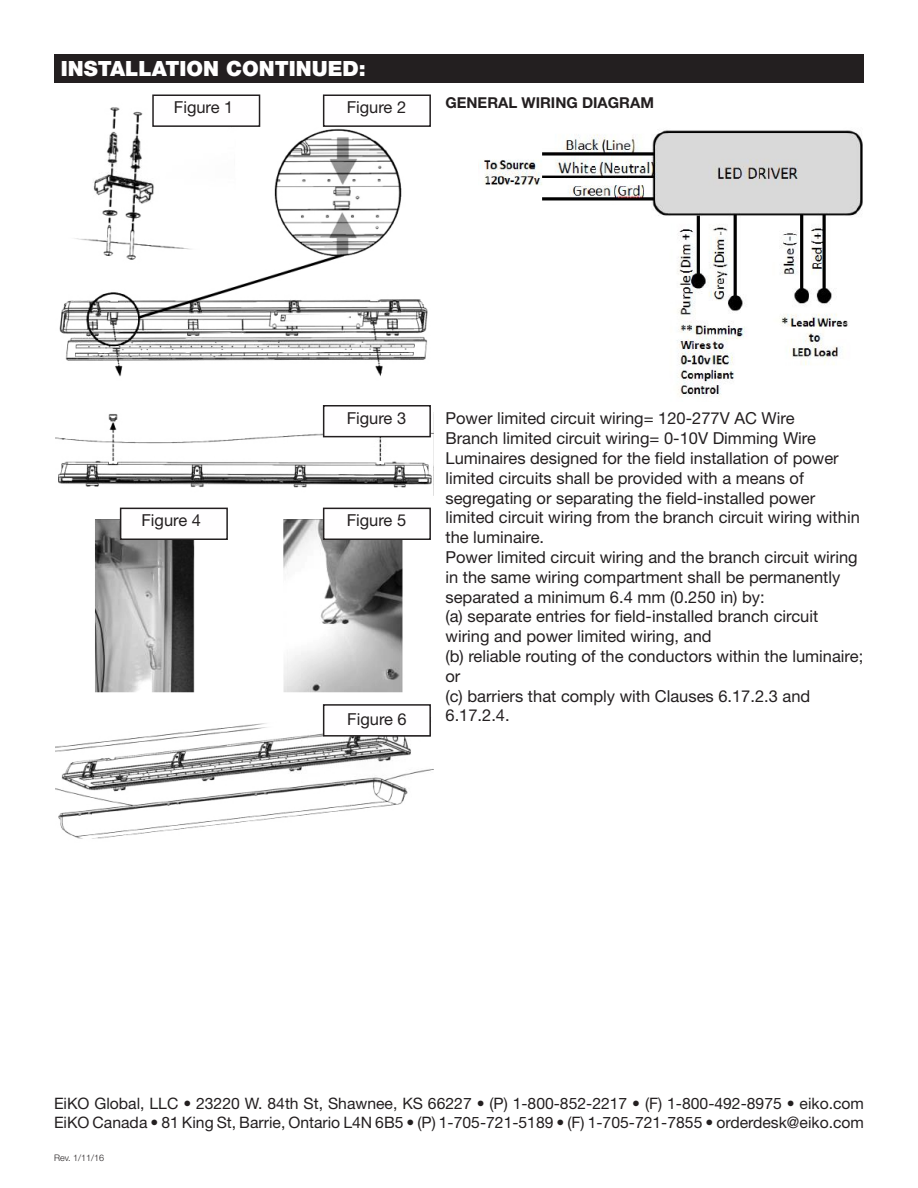
<style>
.page{position:relative;width:918px;height:1188px;background:#fff}
.page>*{position:absolute;margin:0;border:0;box-sizing:border-box;transform-origin:0 0}
.t1{font:900 21px "Helvetica Neue LT Std";color:#fff}
.t2{font:16.5px/19.8px "Helvetica Neue LT Std";color:#231f20}
.t3{font:15.75px/18.9px "Helvetica Neue LT Std";color:#231f20}
.t4{font:700 15px "Helvetica Neue LT Std";color:#231f20}
.t5{font:300 9px "Helvetica Neue LT Std";color:#231f20}
</style>
<div class="page">
<img style="left:480px;top:130px;width:383px;height:267px">
<div style="left:54px;top:54px;width:810px;height:29px;background:#231f20"></div>
<img style="left:55px;top:96px;width:378px;height:743px">
<div style="left:153px;top:95px;width:107px;height:31px;background:#fffeff"></div>
<div style="left:152px;top:94px;width:108px;height:33px;border:2px solid #231f20"></div>
<div style="left:324px;top:95px;width:106px;height:31px;background:#fffeff"></div>
<div style="left:323px;top:94px;width:108px;height:33px;border:2px solid #231f20"></div>
<div style="left:324px;top:406px;width:106px;height:31px;background:#fffeff"></div>
<div style="left:323px;top:405px;width:108px;height:32px;border:2px solid #231f20"></div>
<div style="left:324px;top:705px;width:106px;height:31px;background:#fffeff"></div>
<div style="left:323px;top:704px;width:108px;height:33px;border:2px solid #231f20"></div>
<div style="left:324px;top:508px;width:106px;height:31px;background:#fffeff"></div>
<div style="left:323px;top:508px;width:108px;height:32px;border:2px solid #231f20"></div>
<div style="left:121px;top:508px;width:106px;height:31px;background:#fffeff"></div>
<div style="left:120px;top:508px;width:108px;height:32px;border:2px solid #231f20"></div>
<p class="t1" style="left:61px;top:56px;width:307px">INSTALLATION CONTINUED:</p>
<p class="t2" style="left:174px;top:97px;width:61px">Figure 1</p>
<p class="t2" style="left:347px;top:97px;width:61px">Figure 2</p>
<p class="t4" style="left:445px;top:94px;width:210px">GENERAL WIRING DIAGRAM</p>
<p class="t2" style="left:347px;top:408px;width:61px">Figure 3</p>
<p class="t2" style="left:141px;top:510px;width:61px">Figure 4</p>
<p class="t2" style="left:347px;top:510px;width:61px">Figure 5</p>
<p class="t2" style="left:347px;top:709px;width:61px">Figure 6</p>
<p class="t2" style="left:446px;top:408px;width:419px">Power limited circuit wiring= 120-277V AC Wire<br>Branch limited circuit wiring= 0-10V Dimming Wire Luminaires designed for the field installation of power limited circuits shall be provided with a means of segregating or separating the field-installed power limited circuit wiring from the branch circuit wiring within the luminaire.<br>Power limited circuit wiring and the branch circuit wiring in the same wiring compartment shall be permanently separated a minimum 6.4 mm (0.250 in) by:<br>(a) separate entries for field-installed branch circuit wiring and power limited wiring, and<br>(b) reliable routing of the conductors within the luminaire; or<br>(c) barriers that comply with Clauses 6.17.2.3 and 6.17.2.4.</p>
<p class="t3" style="left:54px;top:1094px;width:812px">EiKO Global, LLC • 23220 W. 84th St, Shawnee, KS 66227 • (P) 1-800-852-2217 • (F) 1-800-492-8975 • eiko.com<br>EiKO Canada • 81 King St, Barrie, Ontario L4N 6B5 • (P) 1-705-721-5189 • (F) 1-705-721-7855 • orderdesk@eiko.com</p>
<p class="t5" style="left:54px;top:1152px;width:52px">Rev. 1/11/16</p>
</div>
